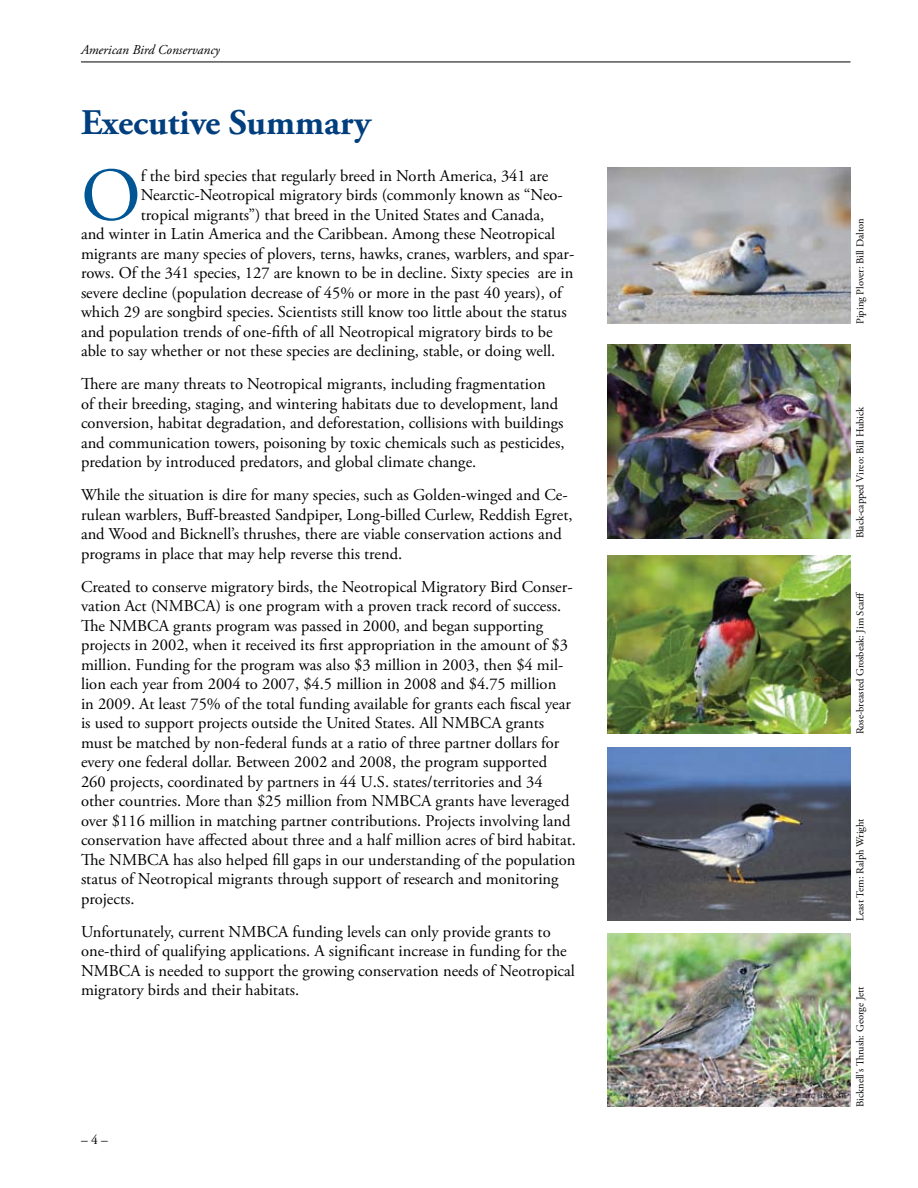
<style>
.page{position:relative;width:918px;height:1188px;background:#fff}
.page>*{position:absolute;margin:0;border:0;box-sizing:border-box;transform-origin:0 0}
.t1{font:75.3px "Adobe Garamond Pro";color:#005595}
.t2{font:700 36px "Adobe Garamond Pro";color:#003e7e}
.t3{font:16.5px/19.5px "Adobe Garamond Pro";color:#000}
.t4{font:italic 13.5px "Adobe Garamond Pro";color:#000}
.t5{font:13.5px "Adobe Garamond Pro";color:#000}
.t6{font:10.5px "Adobe Garamond Pro";color:#000}
</style>
<div class="page">
<hr style="left:81px;top:62px;width:769px;height:1px;background:#000">
<img style="left:608px;top:168px;width:242px;height:156px">
<img style="left:608px;top:933px;width:242px;height:174px">
<img style="left:608px;top:747px;width:242px;height:174px">
<img style="left:608px;top:344px;width:242px;height:194px">
<img style="left:608px;top:556px;width:242px;height:178px">
<p class="t4" style="left:81px;top:42px;width:140px">American Bird Conservancy</p>
<h2 class="t2" style="left:81px;top:102px;width:291px">Executive Summary</h2>
<h1 class="t1" style="left:81px;top:151px;width:61px">O</h1>
<p class="t3" style="left:141px;top:166px;width:409px">f the bird species that regularly breed in North America, 341 are</p>
<p class="t3" style="left:141px;top:186px;width:423px">Nearctic-Neotropical migratory birds (commonly known as “Neo-</p>
<p class="t3" style="left:141px;top:205px;width:405px">tropical migrants”) that breed in the United States and Canada,</p>
<p class="t3" style="left:81px;top:225px;width:476px">and winter in Latin America and the Caribbean. Among these Neotropical</p>
<p class="t3" style="left:81px;top:244px;width:495px">migrants are many species of plovers, terns, hawks, cranes, warblers, and spar-</p>
<p class="t3" style="left:81px;top:264px;width:494px">rows. Of the 341 species, 127 are known to be in decline. Sixty species are in</p>
<p class="t3" style="left:81px;top:283px;width:482px">severe decline (population decrease of 45% or more in the past 40 years), of</p>
<p class="t3" style="left:81px;top:303px;width:487px">which 29 are songbird species. Scientists still know too little about the status</p>
<p class="t3" style="left:81px;top:322px;width:473px">and population trends of one-fifth of all Neotropical migratory birds to be</p>
<p class="t3" style="left:81px;top:342px;width:476px">able to say whether or not these species are declining, stable, or doing well.</p>
<p class="t3" style="left:81px;top:375px;width:485px">There are many threats to Neotropical migrants, including fragmentation<br>of their breeding, staging, and wintering habitats due to development, land conversion, habitat degradation, and deforestation, collisions with buildings and communication towers, poisoning by toxic chemicals such as pesticides, predation by introduced predators, and global climate change.</p>
<p class="t3" style="left:81px;top:486px;width:493px">While the situation is dire for many species, such as Golden-winged and Ce&shy;rulean warblers, Buff-breasted Sandpiper, Long-billed Curlew, Reddish Egret, and Wood and Bicknell’s thrushes, there are viable conservation actions and programs in place that may help reverse this trend.</p>
<p class="t3" style="left:81px;top:577px;width:496px">Created to conserve migratory birds, the Neotropical Migratory Bird Conser&shy;vation Act (NMBCA) is one program with a proven track record of success.<br>The NMBCA grants program was passed in 2000, and began supporting projects in 2002, when it received its first appropriation in the amount of $3 million. Funding for the program was also $3 million in 2003, then $4 mil&shy;lion each year from 2004 to 2007, $4.5 million in 2008 and $4.75 million<br>in 2009. At least 75% of the total funding available for grants each fiscal year is used to support projects outside the United States. All NMBCA grants must be matched by non-federal funds at a ratio of three partner dollars for every one federal dollar. Between 2002 and 2008, the program supported 260 projects, coordinated by partners in 44 U.S. states/territories and 34 other countries. More than $25 million from NMBCA grants have leveraged over $116 million in matching partner contributions. Projects involving land conservation have affected about three and a half million acres of bird habitat.<br>The NMBCA has also helped fill gaps in our understanding of the population status of Neotropical migrants through support of research and monitoring projects.</p>
<p class="t3" style="left:81px;top:922px;width:495px">Unfortunately, current NMBCA funding levels can only provide grants to one-third of qualifying applications. A significant increase in funding for the NMBCA is needed to support the growing conservation needs of Neotropical migratory birds and their habitats.</p>
<p class="t5" style="left:81px;top:1131px;width:28px">– 4 –</p>
<p class="t6" style="left:854px;top:324px;width:107px;rotate:-90deg">Piping Plover: Bill Dalton</p>
<p class="t6" style="left:854px;top:538px;width:134px;rotate:-90deg">Black-capped Vireo: Bill Hubick</p>
<p class="t6" style="left:854px;top:734px;width:144px;rotate:-90deg">Rose-breasted Grosbeak: Jim Scarff</p>
<p class="t6" style="left:854px;top:921px;width:104px;rotate:-90deg">Least Tern: Ralph Wright</p>
<p class="t6" style="left:854px;top:1107px;width:122px;rotate:-90deg">Bicknell’s Thrush: George Jett</p>
</div>
